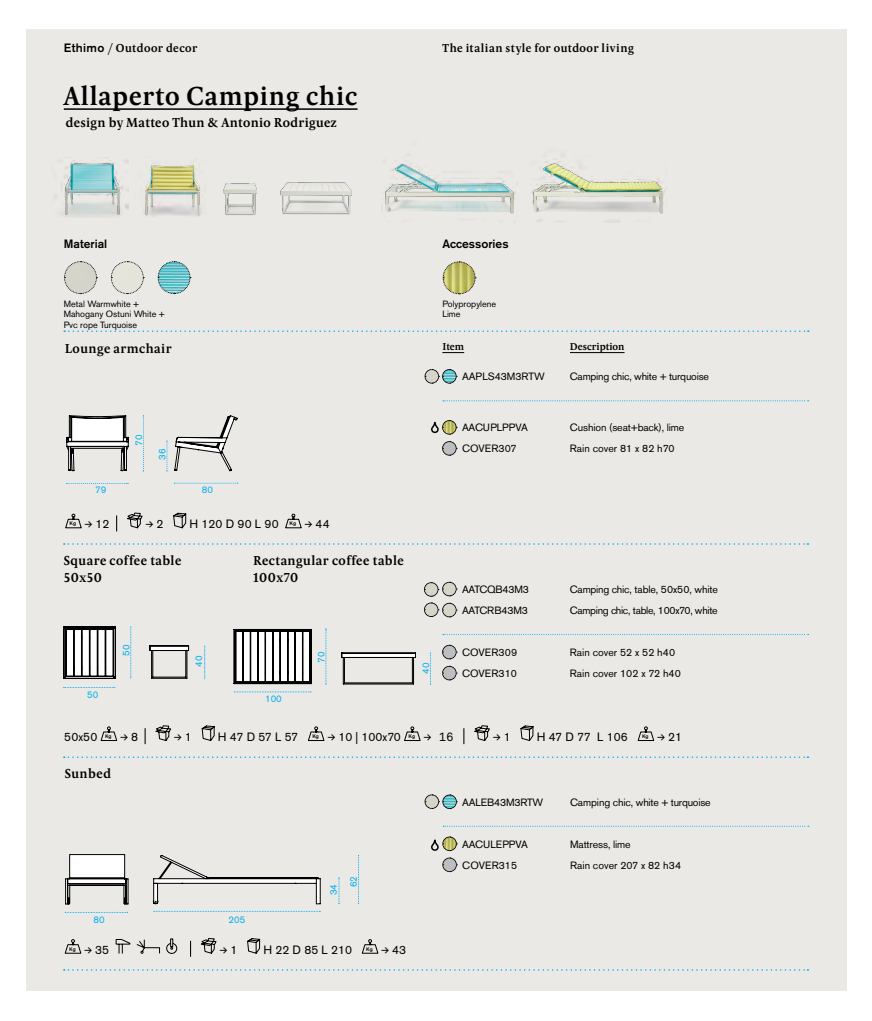
<style>
.page{position:relative;width:872px;height:1021px;background:#fff}
.page>*{position:absolute;margin:0;border:0;box-sizing:border-box;transform-origin:0 0}
.t1{font:600 27px "Pona";letter-spacing:.03em;color:#000}
.t2{font:600 13.5px/16.5px "Pona";letter-spacing:.03em;color:#000}
.t3{font:12px "Akzidenz Grotesk BE";color:#000}
.t4{font:600 12px "Pona";letter-spacing:.03em;color:#000}
.t5{font:500 12px "Akzidenz Grotesk BE";color:#000}
.t6{font:12px "Akkurat Mono";color:#000}
.t7{font:10.5px "Akzidenz Grotesk BE";letter-spacing:-.01em;color:#000}
.t8{font:10.5px "Akzidenz Grotesk BE";letter-spacing:-.03em;color:#000}
.t9{font:600 10.5px "Pona";color:#000}
.t10{font:10.5px "Akzidenz Grotesk BE";letter-spacing:.02em;color:#000}
.t11{font:9.6px/20px "Akzidenz Grotesk BE";color:#00aeef}
.t12{font:9px/10.5px "Akzidenz Grotesk BE";color:#000}
.t13{font:500 5.25px "Akzidenz Grotesk BE";color:#000}
.s1{font-family:"Akzidenz Grotesk BE";font-weight:500}
.s2{font-family:"Akkurat Mono"}
.s3{font-family:"Akzidenz Grotesk BE"}
</style>
<div class="page">
<div style="left:26px;top:30px;width:820px;height:961px;background:#eae9e6"></div>
<svg style="left:64px;top:543px;width:744px;height:1px"></svg>
<svg style="left:64px;top:756px;width:744px;height:2px"></svg>
<svg style="left:64px;top:969px;width:744px;height:1px"></svg>
<svg style="left:64px;top:330px;width:744px;height:2px"></svg>
<svg style="left:430px;top:652px;width:1px;height:33px"></svg>
<svg style="left:234px;top:691px;width:77px;height:1px"></svg>
<svg style="left:234px;top:628px;width:182px;height:56px"></svg>
<svg style="left:64px;top:939px;width:18px;height:15px"></svg>
<svg style="left:115px;top:939px;width:45px;height:15px"></svg>
<svg style="left:166px;top:938px;width:11px;height:15px"></svg>
<svg style="left:190px;top:940px;width:1px;height:16px"></svg>
<svg style="left:201px;top:938px;width:16px;height:16px"></svg>
<svg style="left:247px;top:938px;width:14px;height:16px"></svg>
<svg style="left:361px;top:939px;width:18px;height:15px"></svg>
<svg style="left:153px;top:646px;width:32px;height:4px"></svg>
<svg style="left:130px;top:626px;width:2px;height:52px"></svg>
<svg style="left:63px;top:687px;width:52px;height:1px"></svg>
<hr style="left:150px;top:650px;width:38px;height:1px;background:#000">
<hr style="left:150px;top:645px;width:38px;height:1px;background:#000">
<svg style="left:63px;top:626px;width:53px;height:53px;background:#9d9d9d"></svg>
<svg style="left:150px;top:646px;width:3px;height:32px"></svg>
<svg style="left:185px;top:645px;width:4px;height:33px"></svg>
<hr style="left:152px;top:678px;width:35px;height:1px;background:#000">
<hr style="left:153px;top:677px;width:33px;height:1px;background:#000">
<svg style="left:204px;top:645px;width:1px;height:34px"></svg>
<svg style="left:64px;top:261px;width:33px;height:33px"></svg>
<svg style="left:111px;top:261px;width:33px;height:33px"></svg>
<svg style="left:157px;top:261px;width:34px;height:33px"></svg>
<svg style="left:442px;top:261px;width:34px;height:33px"></svg>
<svg style="left:65px;top:513px;width:17px;height:16px"></svg>
<svg style="left:116px;top:515px;width:1px;height:16px"></svg>
<svg style="left:127px;top:512px;width:16px;height:17px"></svg>
<svg style="left:173px;top:512px;width:14px;height:17px"></svg>
<svg style="left:285px;top:513px;width:17px;height:16px"></svg>
<svg style="left:66px;top:415px;width:172px;height:56px"></svg>
<svg style="left:174px;top:482px;width:64px;height:2px"></svg>
<svg style="left:66px;top:483px;width:62px;height:1px"></svg>
<img style="left:144px;top:159px;width:62px;height:58px">
<img style="left:55px;top:157px;width:73px;height:60px">
<img style="left:223px;top:183px;width:34px;height:32px">
<img style="left:280px;top:182px;width:72px;height:33px">
<img style="left:531px;top:161px;width:134px;height:61px">
<img style="left:381px;top:163px;width:135px;height:51px">
<svg style="left:65px;top:911px;width:63px;height:2px"></svg>
<svg style="left:153px;top:910px;width:168px;height:2px"></svg>
<svg style="left:65px;top:877px;width:63px;height:27px"></svg>
<svg style="left:338px;top:877px;width:2px;height:27px"></svg>
<svg style="left:358px;top:855px;width:1px;height:49px"></svg>
<div style="left:70px;top:854px;width:55px;height:23px;background:#fff"></div>
<div style="left:69px;top:854px;width:56px;height:23px;border:1px solid #000"></div>
<svg style="left:153px;top:855px;width:167px;height:49px"></svg>
<svg style="left:100px;top:726px;width:18px;height:15px"></svg>
<svg style="left:145px;top:728px;width:1px;height:16px"></svg>
<svg style="left:155px;top:725px;width:16px;height:16px"></svg>
<svg style="left:201px;top:725px;width:14px;height:16px"></svg>
<svg style="left:308px;top:726px;width:17px;height:15px"></svg>
<svg style="left:404px;top:726px;width:17px;height:15px"></svg>
<svg style="left:463px;top:728px;width:1px;height:16px"></svg>
<svg style="left:474px;top:725px;width:16px;height:16px"></svg>
<svg style="left:520px;top:725px;width:14px;height:16px"></svg>
<svg style="left:637px;top:726px;width:18px;height:15px"></svg>
<svg style="left:443px;top:825px;width:366px;height:1px"></svg>
<svg style="left:442px;top:857px;width:15px;height:15px"></svg>
<svg style="left:442px;top:352px;width:22px;height:1px"></svg>
<hr style="left:570px;top:352px;width:54px;height:1px;background:#000">
<svg style="left:443px;top:400px;width:365px;height:1px"></svg>
<svg style="left:442px;top:441px;width:15px;height:15px"></svg>
<svg style="left:424px;top:582px;width:33px;height:35px"></svg>
<svg style="left:443px;top:634px;width:365px;height:1px"></svg>
<svg style="left:442px;top:645px;width:15px;height:14px"></svg>
<svg style="left:442px;top:666px;width:15px;height:14px"></svg>
<hr style="left:64px;top:108px;width:293px;height:2px;background:#000">
<svg style="left:424px;top:369px;width:33px;height:15px"></svg>
<svg style="left:424px;top:794px;width:33px;height:15px"></svg>
<svg style="left:431px;top:420px;width:26px;height:15px"></svg>
<svg style="left:431px;top:836px;width:26px;height:15px"></svg>
<p class="t4" style="left:64px;top:40px;width:135px"><span class="s1">Ethimo</span> / Outdoor decor</p>
<p class="t4" style="left:442px;top:39px;width:193px">The italian style for outdoor living</p>
<h1 class="t1" style="left:64px;top:78px;width:295px">Allaperto Camping chic</h1>
<p class="t2" style="left:66px;top:115px;width:273px">design by Matteo Thun &amp; Antonio Rodriguez</p>
<p class="t5" style="left:64px;top:236px;width:45px">Material</p>
<p class="t5" style="left:442px;top:236px;width:68px">Accessories</p>
<p class="t12" style="left:64px;top:298px;width:103px">Metal Warmwhite +<br>Mahogany Ostuni White +<br>Pvc rope Turquoise</p>
<p class="t2" style="left:65px;top:340px;width:108px">Lounge armchair</p>
<p class="t11" style="left:129px;top:445px;width:13px;rotate:-90deg">70</p>
<p class="t11" style="left:152px;top:459px;width:13px;rotate:-90deg">36</p>
<p class="t11" style="left:95px;top:480px;width:13px">79</p>
<p class="t11" style="left:202px;top:480px;width:13px">80</p>
<p class="t13" style="left:70px;top:520px;width:8px">Kg</p>
<p class="t3" style="left:85px;top:517px;width:26px"><span class="s2">≥</span> 12</p>
<p class="t6" style="left:146px;top:516px;width:19px">≥ <span class="s3">2</span></p>
<p class="t3" style="left:189px;top:517px;width:91px">H 120 D 90 L 90</p>
<p class="t13" style="left:290px;top:520px;width:8px">Kg</p>
<p class="t3" style="left:305px;top:517px;width:26px"><span class="s2">≥</span> 44</p>
<p class="t2" style="left:64px;top:553px;width:119px">Square coffee table<br>50x50</p>
<p class="t2" style="left:253px;top:553px;width:152px">Rectangular coffee table<br>100x70</p>
<p class="t11" style="left:87px;top:684px;width:13px">50</p>
<p class="t11" style="left:116px;top:655px;width:13px;rotate:-90deg">50</p>
<p class="t11" style="left:189px;top:666px;width:13px;rotate:-90deg">40</p>
<p class="t11" style="left:265px;top:688px;width:18px">100</p>
<p class="t11" style="left:311px;top:663px;width:13px;rotate:-90deg">70</p>
<p class="t12" style="left:442px;top:298px;width:55px">Polypropylene<br>Lime</p>
<p class="t9" style="left:442px;top:339px;width:23px">Item</p>
<p class="t9" style="left:570px;top:339px;width:56px">Description</p>
<p class="t7" style="left:462px;top:370px;width:84px">AAPLS43M3RTW</p>
<p class="t7" style="left:570px;top:370px;width:140px">Camping chic, white + turquoise</p>
<p class="t7" style="left:462px;top:421px;width:67px">AACUPLPPVA</p>
<p class="t7" style="left:570px;top:421px;width:116px">Cushion (seat+back), lime</p>
<p class="t7" style="left:462px;top:442px;width:56px">COVER307</p>
<p class="t7" style="left:570px;top:442px;width:106px">Rain cover 81 x 82 h70</p>
<p class="t11" style="left:416px;top:674px;width:13px;rotate:-90deg">40</p>
<p class="t7" style="left:462px;top:583px;width:68px">AATCQB43M3</p>
<p class="t7" style="left:570px;top:583px;width:149px">Camping chic, table, 50x50, white</p>
<p class="t7" style="left:462px;top:604px;width:67px">AATCRB43M3</p>
<p class="t8" style="left:570px;top:604px;width:149px">Camping chic, table, 100x70, white</p>
<p class="t10" style="left:462px;top:646px;width:57px">COVER309</p>
<p class="t7" style="left:570px;top:646px;width:107px">Rain cover 52 x 52 h40</p>
<p class="t7" style="left:462px;top:667px;width:56px">COVER310</p>
<p class="t7" style="left:570px;top:667px;width:112px">Rain cover 102 x 72 h40</p>
<p class="t3" style="left:64px;top:729px;width:35px">50x50</p>
<p class="t13" style="left:105px;top:733px;width:8px">Kg</p>
<p class="t6" style="left:120px;top:729px;width:19px">≥ <span class="s3">8</span></p>
<p class="t6" style="left:174px;top:729px;width:19px">≥ <span class="s3">1</span></p>
<p class="t3" style="left:218px;top:729px;width:82px">H 47 D 57 L 57</p>
<p class="t13" style="left:312px;top:733px;width:8px">Kg</p>
<p class="t3" style="left:328px;top:729px;width:75px"><span class="s2">≥</span> 10 | 100x70</p>
<p class="t13" style="left:408px;top:733px;width:8px">Kg</p>
<p class="t6" style="left:424px;top:729px;width:31px">≥ 16</p>
<p class="t6" style="left:493px;top:729px;width:19px">≥ <span class="s3">1</span></p>
<p class="t3" style="left:536px;top:729px;width:93px">H 47 D 77 L 106</p>
<p class="t13" style="left:642px;top:733px;width:8px">Kg</p>
<p class="t3" style="left:657px;top:729px;width:26px"><span class="s2">≥</span> 21</p>
<p class="t2" style="left:65px;top:765px;width:48px">Sunbed</p>
<p class="t11" style="left:94px;top:909px;width:13px">80</p>
<p class="t11" style="left:228px;top:909px;width:18px">205</p>
<p class="t11" style="left:323px;top:887px;width:13px;text-indent:-8px;rotate:-90deg">34<br>62</p>
<p class="t13" style="left:69px;top:945px;width:8px">Kg</p>
<p class="t3" style="left:84px;top:942px;width:26px"><span class="s2">≥</span> 35</p>
<p class="t6" style="left:220px;top:941px;width:19px">≥ <span class="s3">1</span></p>
<p class="t3" style="left:263px;top:942px;width:90px">H 22 D 85 L 210</p>
<p class="t13" style="left:366px;top:945px;width:8px">Kg</p>
<p class="t3" style="left:381px;top:942px;width:26px"><span class="s2">≥</span> 43</p>
<p class="t7" style="left:462px;top:795px;width:83px">AALEB43M3RTW</p>
<p class="t7" style="left:570px;top:795px;width:142px">Camping chic, white + turquoise</p>
<p class="t7" style="left:462px;top:837px;width:67px">AACULEPPVA</p>
<p class="t7" style="left:570px;top:837px;width:62px">Mattress, lime</p>
<p class="t7" style="left:462px;top:858px;width:56px">COVER315</p>
<p class="t7" style="left:570px;top:858px;width:112px">Rain cover 207 x 82 h34</p>
</div>
